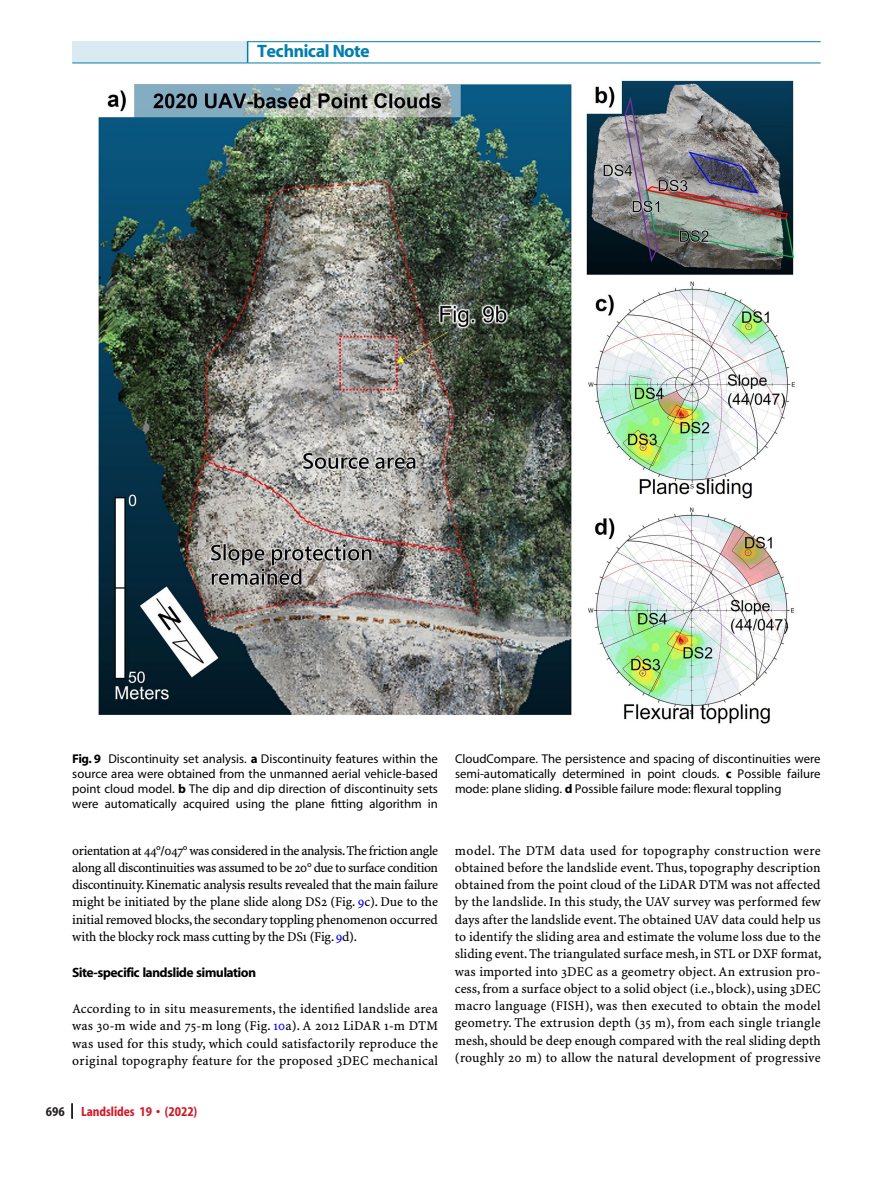
<style>
.page{position:relative;width:893px;height:1187px;background:#fff}
.page>*{position:absolute;margin:0;border:0;box-sizing:border-box;transform-origin:0 0}
.t1{font:700 18px "S Myriad";color:#007faa}
.t2{font:13.5px/17.2px "S Minion Plus";letter-spacing:.005em;color:#000;text-align:justify}
.t3{font:700 13.5px "S Myriad";color:#000}
.t4{font:13.5px "Adv TT152 d 38 d 7.B";color:#d11a29}
.t5{font:12.75px/15px "S Myriad Regular 2";color:#000;text-align:justify}
.s1{font-family:"S Myriad";font-weight:700}
.s2{color:#00f}
.s3{font-family:"Adv TT152 d 38 d 7.B2";color:#231f20}
.s4{font-family:"Adv P0005"}
</style>
<div class="page">
<img style="left:97px;top:80px;width:698px;height:644px">
<div style="left:72px;top:42px;width:176px;height:21px;background:#daeaf3"></div>
<svg style="left:247px;top:42px;width:1px;height:21px"></svg>
<hr style="left:72px;top:63px;width:176px;height:1px;background:#007faa">
<hr style="left:247px;top:41px;width:574px;height:1px;background:#007faa">
<hr style="left:248px;top:63px;width:573px;height:1px;background:#007faa">
<svg style="left:72px;top:1103px;width:1px;height:15px"></svg>
<h1 class="t1" style="left:257px;top:42px;width:113px">Technical Note</h1>
<p class="t5" style="left:72px;top:751px;width:367px"><span class="s1">Fig. 9</span> Discontinuity set analysis. <span class="s1">a</span> Discontinuity features within the source area were obtained from the unmanned aerial vehicle-based point cloud model. <span class="s1">b</span> The dip and dip direction of discontinuity sets were automatically acquired using the plane fitting algorithm in</p>
<p class="t5" style="left:455px;top:751px;width:367px">CloudCompare. The persistence and spacing of discontinuities were semi-automatically determined in point clouds. <span class="s1">c</span> Possible failure mode: plane sliding. <span class="s1">d</span> Possible failure mode: flexural toppling</p>
<p class="t2" style="left:72px;top:841px;width:367px">orientation at 44°/047° was considered in the analysis. The friction angle along all discontinuities was assumed to be 20° due to surface condition discontinuity. Kinematic analysis results revealed that the main failure might be initiated by the plane slide along DS2 (Fig. <span class="s2">9</span>c). Due to the initial removed blocks, the secondary toppling phenomenon occurred with the blocky rock mass cutting by the DS1 (Fig.<span class="s2">9</span>d).</p>
<p class="t3" style="left:72px;top:965px;width:185px">Site‑specific landslide simulation</p>
<p class="t2" style="left:72px;top:1000px;width:367px">According to in situ measurements, the identified landslide area was 30-m wide and 75-m long (Fig. <span class="s2">10</span>a). A 2012 LiDAR 1-m DTM was used for this study, which could satisfactorily reproduce the original topography feature for the proposed 3DEC mechanical</p>
<p class="t4" style="left:46px;top:1106px;width:153px"><span class="s3">696</span> Landslides 19 <span class="s4">&amp;</span> (2022)</p>
<p class="t2" style="left:455px;top:841px;width:368px">model. The DTM data used for topography construction were obtained before the landslide event. Thus, topography description obtained from the point cloud of the LiDAR DTM was not affected by the landslide. In this study, the UAV survey was performed few days after the landslide event. The obtained UAV data could help us to identify the sliding area and estimate the volume loss due to the sliding event. The triangulated surface mesh, in STL or DXF format, was imported into 3DEC as a geometry object. An extrusion pro&shy;cess, from a surface object to a solid object (i.e., block), using 3DEC macro language (FISH), was then executed to obtain the model geometry. The extrusion depth (35 m), from each single triangle mesh, should be deep enough compared with the real sliding depth (roughly 20 m) to allow the natural development of progressive</p>
</div>
